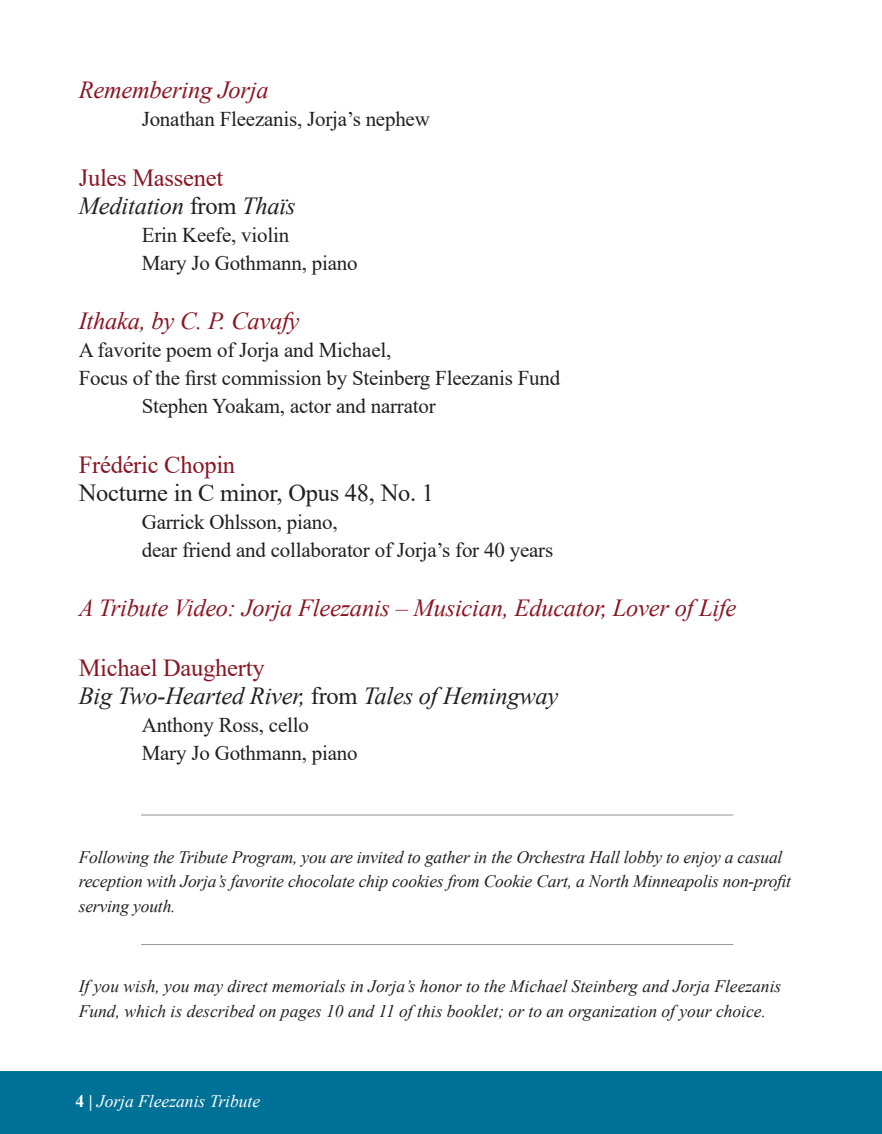
<style>
.page{position:relative;width:882px;height:1134px;background:#fff}
.page>*{position:absolute;margin:0;border:0;box-sizing:border-box;transform-origin:0 0}
.t1{font:italic 24.5px "Times New Roman";letter-spacing:-.01em;color:#8a1624}
.t2{font:italic 24.5px "Times New Roman";letter-spacing:-.01em;color:#231f20}
.t3{font:24.5px "Times New Roman";letter-spacing:-.01em;color:#8a1624}
.t4{font:24.5px "Times New Roman";letter-spacing:-.01em;color:#231f20}
.t5{font:21px "Times New Roman";letter-spacing:-.01em;color:#231f20}
.t6{font:italic 17.5px/24.5px "Times New Roman";letter-spacing:-.01em;color:#231f20}
.t7{font:italic 17.5px "Times New Roman";color:#fff}
.s1{font-style:normal}
.s2{font-weight:700;font-style:normal}
</style>
<div class="page">
<div style="left:0;top:1072px;width:882px;height:62px;background:#007196"></div>
<hr style="left:141px;top:944px;width:592px;height:1px;background:#939598">
<hr style="left:141px;top:815px;width:592px;height:1px;background:#939598">
<p class="t1" style="left:79px;top:73px;width:191px">Remembering Jorja</p>
<p class="t5" style="left:142px;top:104px;width:290px">Jonathan Fleezanis, Jorja’s nephew</p>
<p class="t3" style="left:79px;top:160px;width:146px">Jules Massenet</p>
<p class="t2" style="left:79px;top:189px;width:218px">Meditation <span class="s1">from</span> Thaïs</p>
<p class="t5" style="left:142px;top:220px;width:149px">Erin Keefe, violin</p>
<p class="t5" style="left:142px;top:248px;width:217px">Mary Jo Gothmann, piano</p>
<p class="t1" style="left:79px;top:304px;width:222px">Ithaka, by C. P. Cavafy</p>
<p class="t5" style="left:79px;top:335px;width:314px">A favorite poem of Jorja and Michael,</p>
<p class="t5" style="left:79px;top:363px;width:483px">Focus of the first commission by Steinberg Fleezanis Fund</p>
<p class="t5" style="left:142px;top:391px;width:296px">Stephen Yoakam, actor and narrator</p>
<p class="t3" style="left:79px;top:447px;width:158px">Frédéric Chopin</p>
<p class="t4" style="left:79px;top:475px;width:357px">Nocturne in C minor, Opus 48, No. 1</p>
<p class="t5" style="left:142px;top:507px;width:198px">Garrick Ohlsson, piano,</p>
<p class="t5" style="left:142px;top:535px;width:413px">dear friend and collaborator of Jorja’s for 40 years</p>
<p class="t1" style="left:79px;top:591px;width:659px">A Tribute Video: Jorja Fleezanis – Musician, Educator, Lover of Life</p>
<p class="t3" style="left:79px;top:650px;width:187px">Michael Daugherty</p>
<p class="t2" style="left:79px;top:679px;width:481px">Big Two-Hearted River, <span class="s1">from</span> Tales of Hemingway</p>
<p class="t5" style="left:142px;top:710px;width:169px">Anthony Ross, cello</p>
<p class="t5" style="left:142px;top:738px;width:217px">Mary Jo Gothmann, piano</p>
<p class="t6" style="left:79px;top:844px;width:714px">Following the Tribute Program, you are invited to gather in the Orchestra Hall lobby to enjoy a casual reception with Jorja’s favorite chocolate chip cookies from Cookie Cart, a North Minneapolis non-profit serving youth.</p>
<p class="t6" style="left:79px;top:974px;width:704px">If you wish, you may direct memorials in Jorja’s honor to the Michael Steinberg and Jorja Fleezanis<br>Fund, which is described on pages 10 and 11 of this booklet; or to an organization of your choice.</p>
<p class="t7" style="left:76px;top:1089px;width:186px"><span class="s2">4 |</span> Jorja Fleezanis Tribute</p>
</div>
